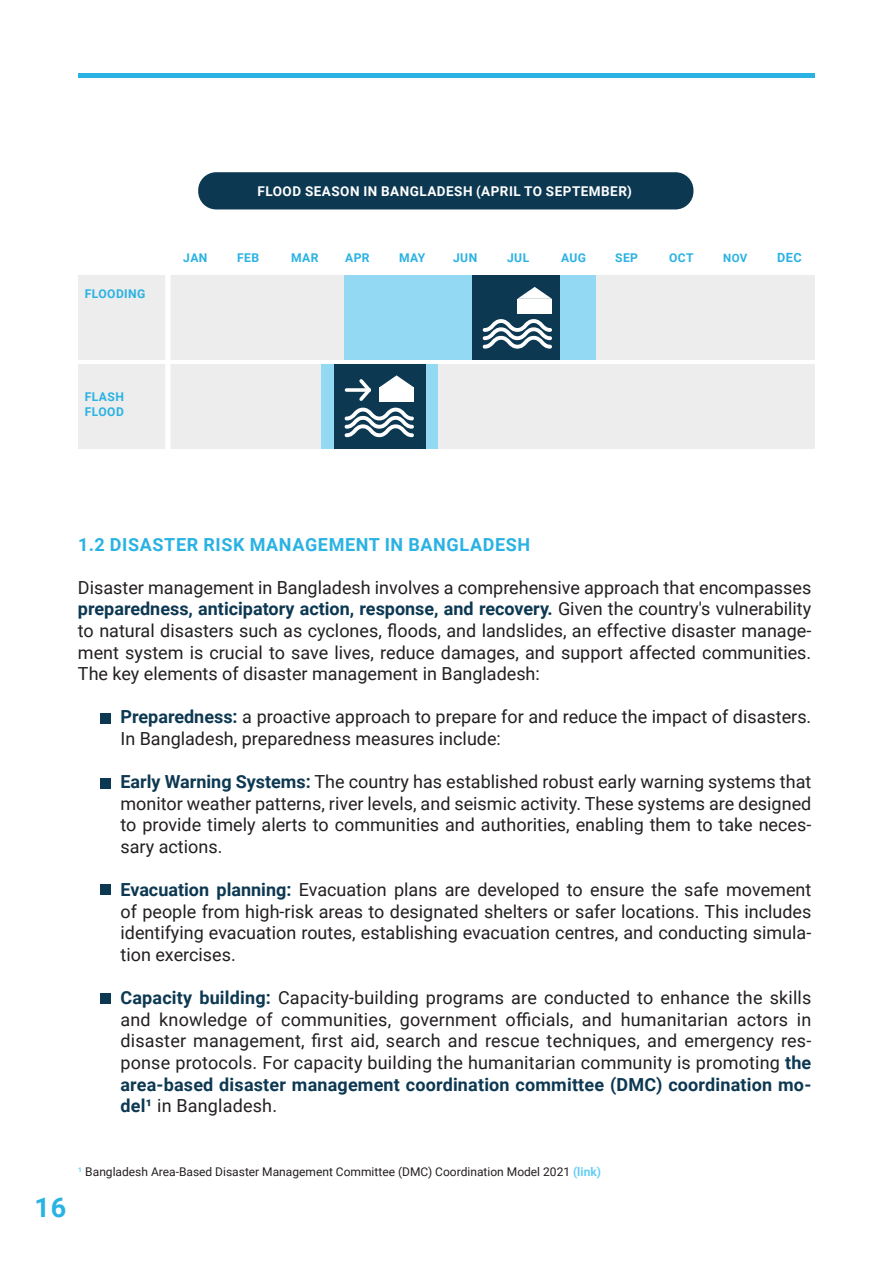
<style>
.page{position:relative;width:893px;height:1263px;background:#fff}
.page>*{position:absolute;margin:0;border:0;box-sizing:border-box;transform-origin:0 0}
.t1{font:700 27px "Roboto";color:#2ab2e3}
.t2{font:18px/21.6px "Roboto";color:#231f20;text-align:justify}
.t3{font:700 18px "Roboto";letter-spacing:.035em;color:#2ab2e3}
.t4{font:700 13.5px "Roboto";letter-spacing:.035em;color:#fff}
.t5{font:700 12.75px "Roboto";color:#2ab2e3}
.t6{font:700 12.15px/14.5px "Roboto";letter-spacing:.035em;color:#2ab2e3}
.t7{font:12px "Roboto";color:#231f20}
.t8{font:700 11.55px "Roboto";color:#2ab2e3}
.s1{font-weight:700;color:#0d3852}
.s2{color:#62cdf5}
.s3{font-weight:700;color:#62cdf5}
</style>
<div class="page">
<div style="left:78px;top:73px;width:736px;height:5px;background:#2ab2e3"></div>
<div style="left:198px;top:172px;width:495px;height:37px;background:#0d3852;border-radius:18px"></div>
<div style="left:78px;top:275px;width:736px;height:85px;background:#ecedec"></div>
<div style="left:344px;top:275px;width:251px;height:85px;background:#94d9f4"></div>
<div style="left:473px;top:275px;width:87px;height:85px;background:#0d3852"></div>
<div style="left:78px;top:364px;width:736px;height:85px;background:#ecedec"></div>
<svg style="left:482px;top:319px;width:70px;height:30px"></svg>
<div style="left:517px;top:299px;width:35px;height:15px;background:#fff"></div>
<svg style="left:517px;top:287px;width:35px;height:12px"></svg>
<div style="left:321px;top:364px;width:117px;height:85px;background:#94d9f4"></div>
<div style="left:334px;top:364px;width:91px;height:85px;background:#0d3852"></div>
<svg style="left:344px;top:375px;width:70px;height:63px"></svg>
<div style="left:165px;top:275px;width:6px;height:174px;background:#fff"></div>
<div style="left:100px;top:713px;width:11px;height:10px;background:#0d3852"></div>
<div style="left:100px;top:778px;width:11px;height:10px;background:#0d3852"></div>
<div style="left:100px;top:885px;width:11px;height:10px;background:#0d3852"></div>
<div style="left:100px;top:993px;width:11px;height:11px;background:#0d3852"></div>
<p class="t6" style="left:85px;top:286px;width:62px">FLOODING</p>
<p class="t6" style="left:85px;top:389px;width:41px">FLASH<br>FLOOD</p>
<p class="t4" style="left:258px;top:182px;width:376px">FLOOD SEASON IN BANGLADESH (APRIL TO SEPTEMBER)</p>
<p class="t6" style="left:183px;top:250px;width:26px">JAN</p>
<p class="t6" style="left:237px;top:250px;width:23px">FEB</p>
<p class="t6" style="left:291px;top:250px;width:29px">MAR</p>
<p class="t6" style="left:345px;top:250px;width:26px">APR</p>
<p class="t6" style="left:399px;top:250px;width:28px">MAY</p>
<p class="t6" style="left:453px;top:250px;width:26px">JUN</p>
<p class="t6" style="left:507px;top:250px;width:24px">JUL</p>
<p class="t6" style="left:561px;top:250px;width:27px">AUG</p>
<p class="t6" style="left:615px;top:250px;width:24px">SEP</p>
<p class="t6" style="left:669px;top:250px;width:26px">OCT</p>
<p class="t8" style="left:723px;top:250px;width:26px">NOV</p>
<p class="t5" style="left:777px;top:248px;width:26px">DEC</p>
<p class="t3" style="left:78px;top:531px;width:453px">1.2 DISASTER RISK MANAGEMENT IN BANGLADESH</p>
<p class="t2" style="left:78px;top:576px;width:735px">Disaster management in Bangladesh involves a comprehensive approach that encompasses <span class="s1">preparedness, anticipatory action, response, and recovery.</span> Given the country's vulnerability to natural disasters such as cyclones, floods, and landslides, an effective disaster manage&shy;ment system is crucial to save lives, reduce damages, and support affected communities.<br>The key elements of disaster management in Bangladesh:</p>
<p class="t2" style="left:120px;top:705px;width:692px"><span class="s1">Preparedness:</span> a proactive approach to prepare for and reduce the impact of disasters.<br>In Bangladesh, preparedness measures include:</p>
<p class="t2" style="left:120px;top:770px;width:692px"><span class="s1">Early Warning Systems:</span> The country has established robust early warning systems that monitor weather patterns, river levels, and seismic activity. These systems are designed to provide timely alerts to communities and authorities, enabling them to take neces&shy;sary actions.</p>
<p class="t2" style="left:120px;top:878px;width:692px"><span class="s1">Evacuation planning:</span> Evacuation plans are developed to ensure the safe movement of people from high-risk areas to designated shelters or safer locations. This includes identifying evacuation routes, establishing evacuation centres, and conducting simula&shy;tion exercises.</p>
<p class="t2" style="left:120px;top:986px;width:692px"><span class="s1">Capacity building:</span> Capacity-building programs are conducted to enhance the skills and knowledge of communities, government officials, and humanitarian actors in disaster management, first aid, search and rescue techniques, and emergency res&shy;ponse protocols. For capacity building the humanitarian community is promoting <span class="s1">the area-based disaster management coordination committee (DMC) coordination mo&shy;del¹</span> in Bangladesh.</p>
<h1 class="t1" style="left:34px;top:1189px;width:33px">16</h1>
<p class="t7" style="left:78px;top:1163px;width:525px"><span class="s2">¹</span> Bangladesh Area-Based Disaster Management Committee (DMC) Coordination Model 2021 <span class="s3">(link)</span></p>
</div>
